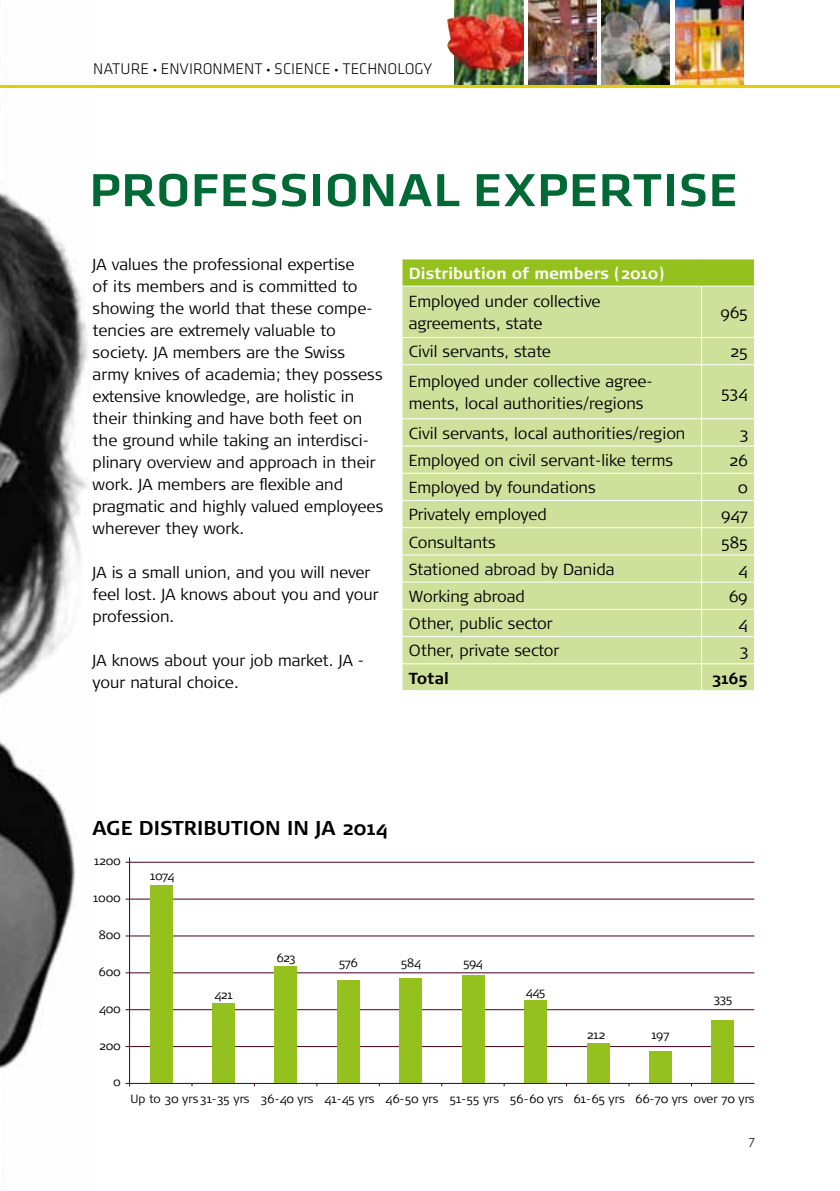
<style>
.page{position:relative;width:840px;height:1191px;background:#fff}
.page>*{position:absolute;margin:0;border:0;box-sizing:border-box;transform-origin:0 0}
.t1{font:500 48px "Klavika";color:#006935;scale:1.15 1}
.t2{font:700 20px "Signa Normal";color:#000}
.t3{font:300 16px/22px "Signa Normal";color:#000}
.t4{font:300 16px "Klavika";color:#000}
.t5{font:700 16px "Signa Normal";color:#fff}
.t6{font:700 16px "Signa Normal";color:#000}
.t7{font:300 14px "Klavika";color:#000}
.t8{font:300 12px "Signa Normal";color:#000}
.s1{font-size:12px}
</style>
<div class="page">
<img style="left:0;top:84px;width:88px;height:985px">
<img style="left:528px;top:0;width:68px;height:85px">
<img style="left:454px;top:0;width:69px;height:85px">
<img style="left:447px;top:16px;width:43px;height:69px">
<img style="left:601px;top:0;width:68px;height:85px">
<img style="left:675px;top:0;width:67px;height:85px">
<hr style="left:0;top:85px;width:839px;height:3px;background:#e1cf00">
<div style="left:402px;top:259px;width:352px;height:27px;background:#95c11f"></div>
<div style="left:402px;top:287px;width:351px;height:403px;background:#cfe09b"></div>
<hr style="left:700px;top:287px;width:1px;height:50px;background:#fff">
<hr style="left:401px;top:337px;width:300px;height:1px;background:#fff">
<hr style="left:401px;top:663px;width:300px;height:1px;background:#fff">
<hr style="left:701px;top:663px;width:53px;height:1px;background:#fff">
<svg style="left:700px;top:338px;width:1px;height:26px"></svg>
<svg style="left:753px;top:338px;width:1px;height:26px"></svg>
<hr style="left:701px;top:337px;width:53px;height:1px;background:#fff">
<hr style="left:401px;top:364px;width:300px;height:1px;background:#fff">
<hr style="left:700px;top:365px;width:1px;height:53px;background:#fff">
<hr style="left:701px;top:364px;width:53px;height:1px;background:#fff">
<hr style="left:401px;top:418px;width:300px;height:1px;background:#fff">
<hr style="left:701px;top:418px;width:53px;height:1px;background:#fff">
<hr style="left:401px;top:445px;width:300px;height:1px;background:#fff">
<hr style="left:701px;top:445px;width:53px;height:1px;background:#fff">
<hr style="left:401px;top:473px;width:300px;height:1px;background:#fff">
<hr style="left:701px;top:473px;width:53px;height:1px;background:#fff">
<hr style="left:401px;top:500px;width:300px;height:1px;background:#fff">
<hr style="left:701px;top:500px;width:53px;height:1px;background:#fff">
<hr style="left:401px;top:527px;width:300px;height:1px;background:#fff">
<hr style="left:701px;top:527px;width:53px;height:1px;background:#fff">
<hr style="left:401px;top:554px;width:300px;height:1px;background:#fff">
<hr style="left:701px;top:554px;width:53px;height:1px;background:#fff">
<hr style="left:401px;top:581px;width:300px;height:1px;background:#fff">
<hr style="left:701px;top:581px;width:53px;height:1px;background:#fff">
<hr style="left:401px;top:609px;width:300px;height:1px;background:#fff">
<hr style="left:701px;top:609px;width:53px;height:1px;background:#fff">
<hr style="left:401px;top:636px;width:300px;height:1px;background:#fff">
<svg style="left:700px;top:419px;width:1px;height:271px"></svg>
<svg style="left:753px;top:419px;width:1px;height:271px"></svg>
<hr style="left:701px;top:636px;width:53px;height:1px;background:#fff">
<hr style="left:129px;top:857px;width:1px;height:229px;background:#450021">
<hr style="left:125px;top:1083px;width:629px;height:1px;background:#450021">
<hr style="left:125px;top:1046px;width:629px;height:1px;background:#450021">
<hr style="left:125px;top:1009px;width:629px;height:1px;background:#450021">
<hr style="left:125px;top:972px;width:629px;height:1px;background:#450021">
<hr style="left:125px;top:935px;width:629px;height:1px;background:#450021">
<hr style="left:125px;top:898px;width:629px;height:1px;background:#450021">
<hr style="left:125px;top:861px;width:629px;height:1px;background:#450021">
<div style="left:150px;top:885px;width:22px;height:198px;background:#95c11f"></div>
<div style="left:212px;top:1003px;width:23px;height:80px;background:#95c11f"></div>
<div style="left:274px;top:966px;width:23px;height:117px;background:#95c11f"></div>
<div style="left:337px;top:980px;width:22px;height:103px;background:#95c11f"></div>
<div style="left:399px;top:978px;width:23px;height:105px;background:#95c11f"></div>
<div style="left:461px;top:975px;width:23px;height:108px;background:#95c11f"></div>
<div style="left:524px;top:1000px;width:22px;height:83px;background:#95c11f"></div>
<div style="left:586px;top:1043px;width:23px;height:40px;background:#95c11f"></div>
<div style="left:648px;top:1051px;width:23px;height:32px;background:#95c11f"></div>
<div style="left:711px;top:1020px;width:22px;height:63px;background:#95c11f"></div>
<p class="t4" style="left:93px;top:59px;width:340px">NATURE <span class="s1">•</span> ENVIRONMENT <span class="s1">•</span> SCIENCE <span class="s1">•</span> TECHNOLOGY</p>
<h1 class="t1" style="left:89px;top:158px;width:565px">PROFESSIONAL EXPERTISE</h1>
<p class="t3" style="left:93px;top:254px;width:292px">JA values the professional expertise<br>of its members and is committed to showing the world that these compe&shy;tencies are extremely valuable to society. JA members are the Swiss army knives of academia; they possess extensive knowledge, are holistic in their thinking and have both feet on the ground while taking an interdisci&shy;plinary overview and approach in their work. JA members are flexible and pragmatic and highly valued employees wherever they work.</p>
<p class="t3" style="left:93px;top:562px;width:287px">JA is a small union, and you will never feel lost. JA knows about you and your profession.</p>
<p class="t3" style="left:93px;top:650px;width:273px">JA knows about your job market. JA - your natural choice.</p>
<p class="t5" style="left:408px;top:264px;width:257px">Distribution of members (2010)</p>
<p class="t3" style="left:408px;top:290px;width:193px">Employed under collective agreements, state</p>
<p class="t3" style="left:720px;top:301px;width:28px">965</p>
<p class="t3" style="left:408px;top:341px;width:143px">Civil servants, state</p>
<p class="t3" style="left:729px;top:341px;width:19px">25</p>
<p class="t3" style="left:408px;top:370px;width:245px">Employed under collective agree&shy;ments, local authorities/regions</p>
<p class="t3" style="left:721px;top:381px;width:28px">534</p>
<p class="t3" style="left:408px;top:422px;width:278px">Civil servants, local authorities/region</p>
<p class="t3" style="left:739px;top:422px;width:10px">3</p>
<p class="t3" style="left:408px;top:449px;width:266px">Employed on civil servant-like terms</p>
<p class="t3" style="left:728px;top:449px;width:20px">26</p>
<p class="t3" style="left:408px;top:476px;width:188px">Employed by foundations</p>
<p class="t3" style="left:737px;top:476px;width:11px">0</p>
<p class="t3" style="left:408px;top:504px;width:139px">Privately employed</p>
<p class="t3" style="left:721px;top:504px;width:28px">947</p>
<p class="t3" style="left:408px;top:531px;width:88px">Consultants</p>
<p class="t3" style="left:721px;top:531px;width:28px">585</p>
<p class="t3" style="left:408px;top:558px;width:207px">Stationed abroad by Danida</p>
<p class="t3" style="left:738px;top:558px;width:11px">4</p>
<p class="t3" style="left:408px;top:585px;width:118px">Working abroad</p>
<p class="t3" style="left:728px;top:585px;width:20px">69</p>
<p class="t3" style="left:408px;top:612px;width:145px">Other, public sector</p>
<p class="t3" style="left:738px;top:612px;width:11px">4</p>
<p class="t3" style="left:408px;top:640px;width:152px">Other, private sector</p>
<p class="t3" style="left:739px;top:640px;width:10px">3</p>
<p class="t6" style="left:408px;top:668px;width:42px">Total</p>
<p class="t6" style="left:711px;top:668px;width:37px">3165</p>
<p class="t2" style="left:93px;top:816px;width:296px">AGE DISTRIBUTION IN JA 2014</p>
<p class="t8" style="left:94px;top:854px;width:28px">1200</p>
<p class="t8" style="left:93px;top:891px;width:29px">1000</p>
<p class="t8" style="left:99px;top:928px;width:23px">800</p>
<p class="t8" style="left:150px;top:869px;width:26px">1074</p>
<p class="t8" style="left:99px;top:965px;width:23px">600</p>
<p class="t8" style="left:99px;top:1001px;width:23px">400</p>
<p class="t8" style="left:99px;top:1038px;width:23px">200</p>
<p class="t8" style="left:214px;top:988px;width:20px">421</p>
<p class="t8" style="left:277px;top:950px;width:20px">623</p>
<p class="t8" style="left:339px;top:956px;width:20px">576</p>
<p class="t8" style="left:401px;top:956px;width:21px">584</p>
<p class="t8" style="left:463px;top:956px;width:21px">594</p>
<p class="t8" style="left:525px;top:985px;width:21px">445</p>
<p class="t8" style="left:586px;top:1027px;width:20px">212</p>
<p class="t8" style="left:651px;top:1027px;width:19px">197</p>
<p class="t8" style="left:713px;top:992px;width:20px">335</p>
<p class="t8" style="left:113px;top:1075px;width:9px">0</p>
<p class="t8" style="left:130px;top:1092px;width:625px">Up to 30 yrs31-35 yrs 36-40 yrs 41-45 yrs 46-50 yrs 51-55 yrs 56-60 yrs 61-65 yrs 66-70 yrs over 70 yrs</p>
<p class="t7" style="left:748px;top:1134px;width:7px">7</p>
</div>
